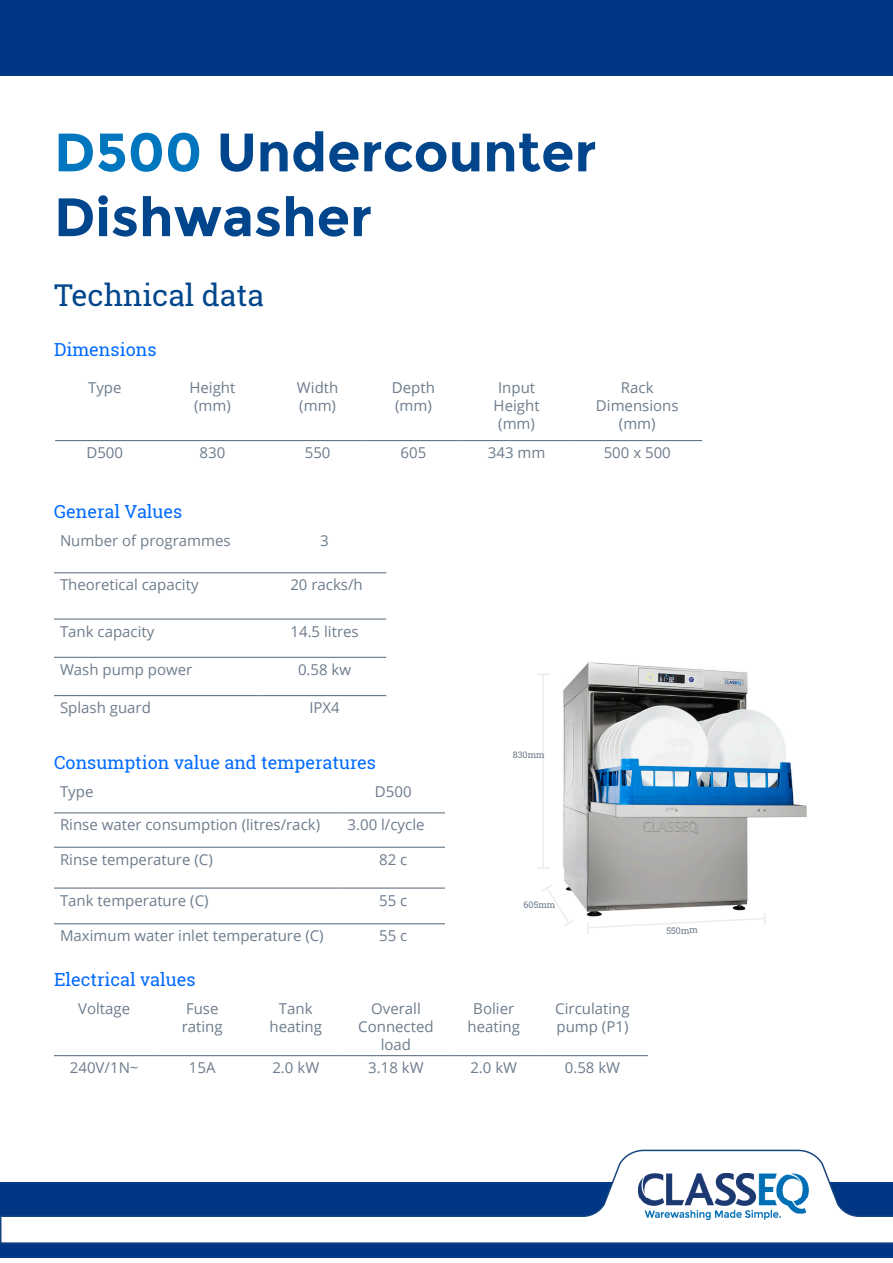
<style>
.page{position:relative;width:893px;height:1263px;background:#fff}
.page>*{position:absolute;margin:0;border:0;box-sizing:border-box;transform-origin:0 0}
.t1{font:700 54px/64.8px "Montserrat";color:#01468c}
.t2{font:30px "Roboto Slab";color:#01468c}
.t3{font:18px "Roboto Slab";color:#006bff}
.t4{font:15px "Open Sans";color:#6d7c8c}
.t5{font:9px "Roboto Slab";color:#6d7c8c}
.s1{color:#0076be}
</style>
<div class="page">
<div style="left:0;top:0;width:893px;height:75px;background:#003683"></div>
<div style="left:0;top:1182px;width:893px;height:75px;background:#003683"></div>
<svg style="left:0;top:1149px;width:893px;height:95px;fill:#fff"></svg>
<img style="left:639px;top:1174px;width:170px;height:46px">
<hr style="left:55px;top:440px;width:100px;height:1px;background:#667786">
<hr style="left:155px;top:440px;width:115px;height:1px;background:#667786">
<hr style="left:270px;top:440px;width:95px;height:1px;background:#667786">
<hr style="left:365px;top:440px;width:96px;height:1px;background:#667786">
<hr style="left:461px;top:440px;width:111px;height:1px;background:#667786">
<hr style="left:572px;top:440px;width:130px;height:1px;background:#667786">
<hr style="left:54px;top:572px;width:209px;height:1px;background:#667786">
<hr style="left:263px;top:572px;width:123px;height:1px;background:#667786">
<hr style="left:54px;top:618px;width:209px;height:2px;background:#667786">
<hr style="left:263px;top:618px;width:123px;height:2px;background:#667786">
<hr style="left:54px;top:657px;width:209px;height:1px;background:#667786">
<hr style="left:263px;top:657px;width:123px;height:1px;background:#667786">
<hr style="left:54px;top:695px;width:209px;height:1px;background:#667786">
<hr style="left:263px;top:695px;width:123px;height:1px;background:#667786">
<hr style="left:54px;top:812px;width:288px;height:1px;background:#667786">
<hr style="left:342px;top:812px;width:103px;height:1px;background:#667786">
<hr style="left:54px;top:847px;width:288px;height:1px;background:#667786">
<hr style="left:342px;top:847px;width:103px;height:1px;background:#667786">
<hr style="left:54px;top:887px;width:288px;height:2px;background:#667786">
<hr style="left:342px;top:887px;width:103px;height:2px;background:#667786">
<hr style="left:54px;top:923px;width:288px;height:1px;background:#667786">
<hr style="left:342px;top:923px;width:103px;height:1px;background:#667786">
<hr style="left:54px;top:1055px;width:100px;height:1px;background:#667786">
<hr style="left:154px;top:1055px;width:96px;height:1px;background:#667786">
<hr style="left:250px;top:1055px;width:92px;height:1px;background:#667786">
<hr style="left:342px;top:1055px;width:108px;height:1px;background:#667786">
<hr style="left:450px;top:1055px;width:87px;height:1px;background:#667786">
<hr style="left:537px;top:1055px;width:111px;height:1px;background:#667786">
<hr style="left:542px;top:674px;width:2px;height:194px;background:#eaedef">
<svg style="left:537px;top:867px;width:13px;height:2px"></svg>
<img style="left:562px;top:662px;width:245px;height:249px">
<svg style="left:542px;top:882px;width:35px;height:45px"></svg>
<svg style="left:586px;top:911px;width:180px;height:23px"></svg>
<p class="t1" style="left:54px;top:120px;width:544px"><span class="s1">D500</span> Undercounter<br>Dishwasher</p>
<p class="t2" style="left:54px;top:274px;width:211px">Technical data</p>
<p class="t3" style="left:54px;top:337px;width:104px">Dimensions</p>
<p class="t4" style="left:88px;top:377px;width:35px">Type</p>
<p class="t4" style="left:189px;top:377px;width:48px">Height</p>
<p class="t4" style="left:194px;top:395px;width:38px">(mm)</p>
<p class="t4" style="left:297px;top:377px;width:43px">Width</p>
<p class="t4" style="left:299px;top:395px;width:38px">(mm)</p>
<p class="t4" style="left:392px;top:377px;width:45px">Depth</p>
<p class="t4" style="left:395px;top:395px;width:38px">(mm)</p>
<p class="t4" style="left:498px;top:377px;width:39px">Input</p>
<p class="t4" style="left:494px;top:395px;width:48px">Height</p>
<p class="t4" style="left:498px;top:413px;width:38px">(mm)</p>
<p class="t4" style="left:621px;top:377px;width:34px">Rack</p>
<p class="t4" style="left:596px;top:395px;width:84px">Dimensions</p>
<p class="t4" style="left:619px;top:413px;width:38px">(mm)</p>
<p class="t4" style="left:86px;top:442px;width:38px">D500</p>
<p class="t4" style="left:200px;top:442px;width:27px">830</p>
<p class="t4" style="left:305px;top:442px;width:27px">550</p>
<p class="t4" style="left:401px;top:442px;width:27px">605</p>
<p class="t4" style="left:488px;top:442px;width:59px">343 mm</p>
<p class="t4" style="left:604px;top:442px;width:69px">500 x 500</p>
<p class="t3" style="left:54px;top:499px;width:130px">General Values</p>
<p class="t4" style="left:60px;top:531px;width:172px">Number of programmes</p>
<p class="t4" style="left:320px;top:531px;width:10px">3</p>
<p class="t4" style="left:60px;top:574px;width:140px">Theoretical capacity</p>
<p class="t4" style="left:290px;top:574px;width:74px">20 racks/h</p>
<p class="t4" style="left:60px;top:621px;width:96px">Tank capacity</p>
<p class="t4" style="left:290px;top:621px;width:70px">14.5 litres</p>
<p class="t4" style="left:60px;top:659px;width:134px">Wash pump power</p>
<p class="t4" style="left:298px;top:659px;width:55px">0.58 kw</p>
<p class="t4" style="left:60px;top:697px;width:92px">Splash guard</p>
<p class="t4" style="left:309px;top:697px;width:32px">IPX4</p>
<p class="t3" style="left:54px;top:750px;width:324px">Consumption value and temperatures</p>
<p class="t4" style="left:60px;top:781px;width:35px">Type</p>
<p class="t4" style="left:375px;top:781px;width:38px">D500</p>
<p class="t4" style="left:60px;top:815px;width:262px">Rinse water consumption (litres/rack)</p>
<p class="t4" style="left:348px;top:815px;width:78px">3.00 l/cycle</p>
<p class="t4" style="left:60px;top:849px;width:154px">Rinse temperature (C)</p>
<p class="t4" style="left:379px;top:849px;width:30px">82 c</p>
<p class="t4" style="left:60px;top:890px;width:150px">Tank temperature (C)</p>
<p class="t4" style="left:379px;top:890px;width:30px">55 c</p>
<p class="t4" style="left:60px;top:925px;width:265px">Maximum water inlet temperature (C)</p>
<p class="t4" style="left:379px;top:925px;width:30px">55 c</p>
<p class="t3" style="left:54px;top:967px;width:143px">Electrical values</p>
<p class="t4" style="left:78px;top:998px;width:54px">Voltage</p>
<p class="t4" style="left:186px;top:998px;width:34px">Fuse</p>
<p class="t4" style="left:182px;top:1016px;width:42px">rating</p>
<p class="t4" style="left:279px;top:998px;width:35px">Tank</p>
<p class="t4" style="left:270px;top:1016px;width:54px">heating</p>
<p class="t4" style="left:371px;top:998px;width:51px">Overall</p>
<p class="t4" style="left:358px;top:1016px;width:77px">Connected</p>
<p class="t4" style="left:381px;top:1034px;width:32px">load</p>
<p class="t5" style="left:513px;top:749px;width:33px">830mm</p>
<p class="t5" style="left:524px;top:898px;width:33px">605mm</p>
<p class="t4" style="left:473px;top:998px;width:42px">Bolier</p>
<p class="t4" style="left:467px;top:1016px;width:54px">heating</p>
<p class="t4" style="left:555px;top:998px;width:76px">Circulating</p>
<p class="t4" style="left:556px;top:1016px;width:73px">pump (P1)</p>
<p class="t4" style="left:70px;top:1057px;width:70px">240V/1N~</p>
<p class="t4" style="left:189px;top:1057px;width:28px">15A</p>
<p class="t4" style="left:272px;top:1057px;width:48px">2.0 kW</p>
<p class="t4" style="left:368px;top:1057px;width:57px">3.18 kW</p>
<p class="t4" style="left:470px;top:1057px;width:48px">2.0 kW</p>
<p class="t4" style="left:565px;top:1057px;width:57px">0.58 kW</p>
<p class="t5" style="left:666px;top:925px;width:33px;rotate:-2deg">550mm</p>
</div>
